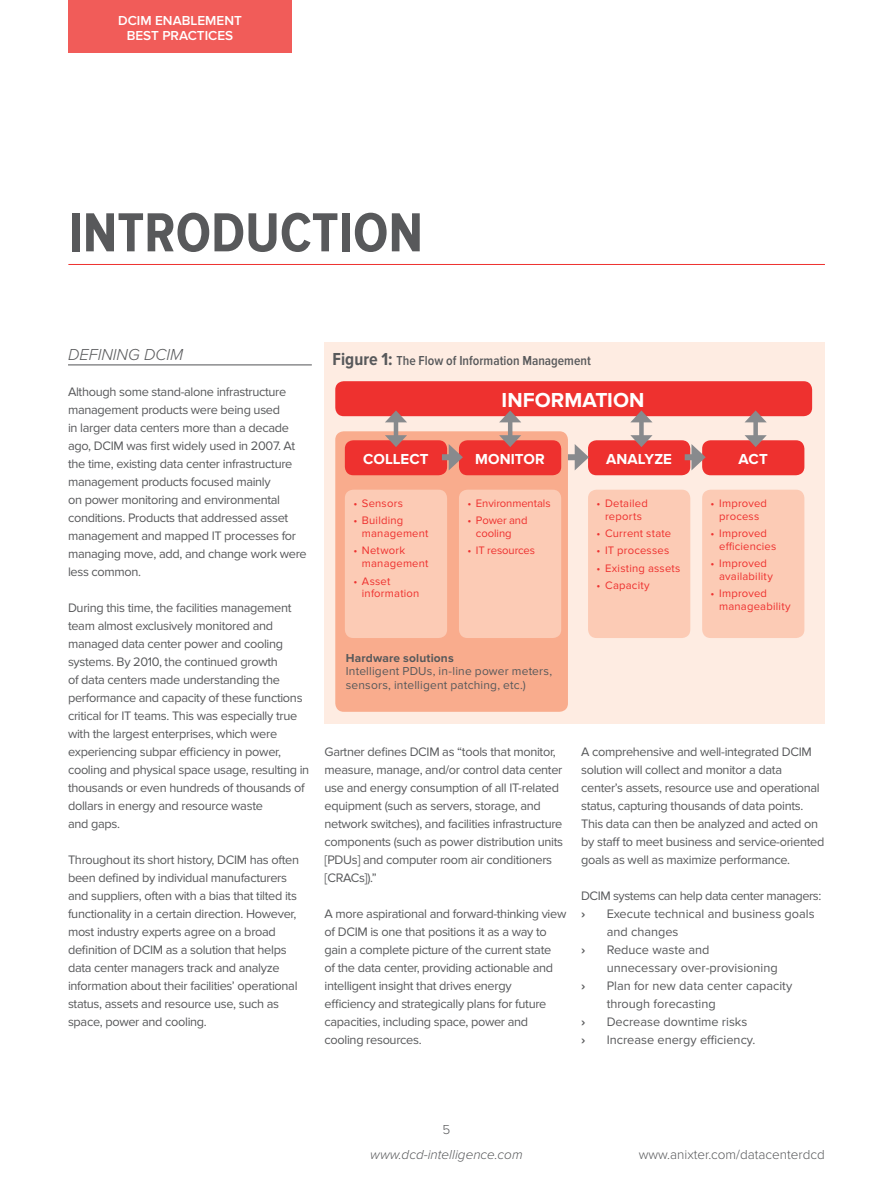
<style>
.page{position:relative;width:893px;height:1191px;background:#fff}
.page>*{position:absolute;margin:0;border:0;box-sizing:border-box;transform-origin:0 0}
.t1{font:700 57px "Proxima Nova Cond";color:#58595b}
.t2{font:700 21px "Proxima Nova";letter-spacing:.005em;color:#fff}
.t3{font:italic 300 16.5px "Proxima Nova";color:#58595b}
.t4{font:700 15px "Proxima Nova";letter-spacing:.01em;color:#fff}
.t5{font:600 13.5px "Proxima Nova Cond";color:#58595b}
.t6{font:300 13.5px "Proxima Nova";color:#58595b}
.t7{font:600 13.5px/15px "Proxima Nova";color:#fff;text-align:center}
.t8{font:italic 300 13.5px "Proxima Nova";color:#58595b}
.t9{font:12.75px/18px "Proxima Nova";letter-spacing:-.025em;color:#58595b}
.t10{font:12.75px/18px "Proxima Nova";color:#58595b}
.t11{font:700 12.75px "Proxima Nova";color:#58595b}
.t12{font:12px/13.8px "Proxima Nova";letter-spacing:.015em;color:#58595b}
.t13{font:700 12px "Proxima Nova";letter-spacing:.01em;color:#58595b}
.t14{font:11.25px/12.9px "Proxima Nova";letter-spacing:.02em;color:#ee312f}
.t15{font:11.25px/12.9px "Proxima Nova";letter-spacing:-.005em;color:#ee312f}
.t16{font:11.25px "Proxima Nova";letter-spacing:-.01em;color:#ee312f}
.s1{font-weight:700;font-size:18px}
</style>
<div class="page">
<div style="left:68px;top:0;width:224px;height:53px;background:#f15c59"></div>
<hr style="left:68px;top:364px;width:244px;height:1px;background:#58595b">
<hr style="left:68px;top:264px;width:757px;height:1px;background:#ee312f">
<div style="left:324px;top:342px;width:501px;height:381px;background:#feece2"></div>
<div style="left:335px;top:381px;width:477px;height:35px;background:#ee312f;border-radius:9px"></div>
<div style="left:335px;top:431px;width:233px;height:281px;background:#f9ac8d;border-radius:9px"></div>
<div style="left:345px;top:440px;width:102px;height:35px;background:#ee312f;border-radius:9px"></div>
<div style="left:459px;top:440px;width:102px;height:35px;background:#ee312f;border-radius:9px"></div>
<div style="left:345px;top:489px;width:102px;height:149px;background:#fccbb5;border-radius:9px"></div>
<div style="left:459px;top:489px;width:102px;height:149px;background:#fccbb5;border-radius:9px"></div>
<div style="left:588px;top:440px;width:102px;height:35px;background:#ee312f;border-radius:9px"></div>
<div style="left:702px;top:440px;width:102px;height:35px;background:#ee312f;border-radius:9px"></div>
<div style="left:588px;top:489px;width:102px;height:149px;background:#fccbb5;border-radius:9px"></div>
<div style="left:702px;top:489px;width:102px;height:149px;background:#fccbb5;border-radius:9px"></div>
<div style="left:685px;top:454px;width:12px;height:6px;background:#888a8d"></div>
<svg style="left:691px;top:444px;width:15px;height:26px"></svg>
<div style="left:568px;top:454px;width:12px;height:6px;background:#888a8d"></div>
<svg style="left:575px;top:444px;width:14px;height:26px"></svg>
<div style="left:442px;top:454px;width:12px;height:6px;background:#888a8d"></div>
<svg style="left:449px;top:444px;width:14px;height:26px"></svg>
<hr style="left:508px;top:418px;width:4px;height:21px;background:#888a8d">
<svg style="left:499px;top:410px;width:22px;height:12px"></svg>
<svg style="left:499px;top:435px;width:22px;height:12px"></svg>
<hr style="left:394px;top:418px;width:4px;height:21px;background:#888a8d">
<svg style="left:385px;top:410px;width:22px;height:12px"></svg>
<svg style="left:385px;top:435px;width:22px;height:12px"></svg>
<div style="left:753px;top:418px;width:5px;height:21px;background:#888a8d"></div>
<svg style="left:744px;top:410px;width:23px;height:12px"></svg>
<svg style="left:744px;top:435px;width:23px;height:12px"></svg>
<div style="left:639px;top:418px;width:5px;height:21px;background:#888a8d"></div>
<svg style="left:630px;top:410px;width:22px;height:12px"></svg>
<svg style="left:630px;top:435px;width:22px;height:12px"></svg>
<p class="t7" style="left:118px;top:14px;width:125px">DCIM ENABLEMENT<br>BEST PRACTICES</p>
<h1 class="t1" style="left:68px;top:201px;width:356px">INTRODUCTION</h1>
<p class="t3" style="left:68px;top:345px;width:117px">DEFINING DCIM</p>
<p class="t9" style="left:68px;top:383px;width:240px">Although some stand-alone infrastructure management products were being used<br>in larger data centers more than a decade ago, DCIM was first widely used in 2007. At the time, existing data center infrastructure management products focused mainly<br>on power monitoring and environmental conditions. Products that addressed asset management and mapped IT processes for managing move, add, and change work were less common.</p>
<p class="t9" style="left:68px;top:599px;width:243px">During this time, the facilities management team almost exclusively monitored and managed data center power and cooling systems. By 2010, the continued growth<br>of data centers made understanding the performance and capacity of these functions critical for IT teams. This was especially true with the largest enterprises, which were experiencing subpar efficiency in power, cooling and physical space usage, resulting in thousands or even hundreds of thousands of dollars in energy and resource waste<br>and gaps.</p>
<p class="t9" style="left:68px;top:851px;width:233px">Throughout its short history, DCIM has often been defined by individual manufacturers and suppliers, often with a bias that tilted its functionality in a certain direction. However, most industry experts agree on a broad definition of DCIM as a solution that helps data center managers track and analyze information about their facilities’ operational status, assets and resource use, such as space, power and cooling.</p>
<p class="t5" style="left:333px;top:353px;width:260px"><span class="s1">Figure 1:</span> The Flow of Information Management</p>
<h2 class="t2" style="left:502px;top:388px;width:144px">INFORMATION</h2>
<p class="t4" style="left:363px;top:450px;width:67px">COLLECT</p>
<p class="t4" style="left:475px;top:450px;width:71px">MONITOR</p>
<p class="t14" style="left:353px;top:497px;width:51px">• Sensors</p>
<p class="t14" style="left:362px;top:514px;width:68px;text-indent:-9px">• Building management</p>
<p class="t14" style="left:362px;top:544px;width:68px;text-indent:-9px">• Network management</p>
<p class="t14" style="left:362px;top:575px;width:59px;text-indent:-9px">• Asset information</p>
<p class="t15" style="left:467px;top:497px;width:85px">• Environmentals</p>
<p class="t15" style="left:476px;top:514px;width:53px;text-indent:-9px">• Power and cooling</p>
<p class="t16" style="left:467px;top:544px;width:69px">• IT resources</p>
<p class="t13" style="left:346px;top:650px;width:109px">Hardware solutions</p>
<p class="t12" style="left:346px;top:665px;width:208px">Intelligent PDUs, in-line power meters, sensors, intelligent patching, etc.)</p>
<p class="t4" style="left:606px;top:450px;width:68px">ANALYZE</p>
<p class="t4" style="left:738px;top:450px;width:31px">ACT</p>
<p class="t14" style="left:597px;top:497px;width:53px;text-align:center">• Detailed reports</p>
<p class="t14" style="left:597px;top:527px;width:76px">• Current state</p>
<p class="t14" style="left:597px;top:544px;width:74px">• IT processes</p>
<p class="t14" style="left:597px;top:562px;width:85px">• Existing assets</p>
<p class="t14" style="left:597px;top:579px;width:55px">• Capacity</p>
<p class="t14" style="left:711px;top:497px;width:58px;text-align:center">• Improved process</p>
<p class="t14" style="left:719px;top:527px;width:59px;text-indent:-9px">• Improved efficiencies</p>
<p class="t14" style="left:719px;top:557px;width:55px;text-indent:-9px">• Improved availability</p>
<p class="t14" style="left:719px;top:587px;width:73px;text-indent:-9px">• Improved manageability</p>
<p class="t9" style="left:325px;top:743px;width:240px">Gartner defines DCIM as “tools that monitor, measure, manage, and/or control data center use and energy consumption of all IT-related equipment (such as servers, storage, and network switches), and facilities infrastructure components (such as power distribution units [PDUs] and computer room air conditioners [CRACs]).”</p>
<p class="t9" style="left:325px;top:905px;width:243px">A more aspirational and forward-thinking view of DCIM is one that positions it as a way to gain a complete picture of the current state<br>of the data center, providing actionable and intelligent insight that drives energy<br>efficiency and strategically plans for future capacities, including space, power and cooling resources.</p>
<p class="t9" style="left:581px;top:743px;width:245px">A comprehensive and well-integrated DCIM solution will collect and monitor a data center’s assets, resource use and operational status, capturing thousands of data points.<br>This data can then be analyzed and acted on by staff to meet business and service-oriented goals as well as maximize performance.</p>
<p class="t9" style="left:581px;top:887px;width:242px">DCIM systems can help data center managers:</p>
<p class="t11" style="left:581px;top:906px;width:6px">›</p>
<p class="t10" style="left:607px;top:905px;width:210px">Execute technical and business goals and changes</p>
<p class="t11" style="left:581px;top:942px;width:6px">›</p>
<p class="t10" style="left:607px;top:941px;width:173px">Reduce waste and unnecessary over-provisioning</p>
<p class="t11" style="left:581px;top:979px;width:6px">›</p>
<p class="t10" style="left:607px;top:977px;width:187px">Plan for new data center capacity through forecasting</p>
<p class="t11" style="left:581px;top:1015px;width:6px">›</p>
<p class="t10" style="left:607px;top:1013px;width:142px">Decrease downtime risks</p>
<p class="t11" style="left:581px;top:1033px;width:6px">›</p>
<p class="t10" style="left:607px;top:1031px;width:150px">Increase energy efficiency.</p>
<p class="t6" style="left:443px;top:1121px;width:9px">5</p>
<p class="t8" style="left:370px;top:1147px;width:154px">www.dcd-intelligence.com</p>
<p class="t6" style="left:639px;top:1146px;width:188px">www.anixter.com/datacenterdcd</p>
</div>
